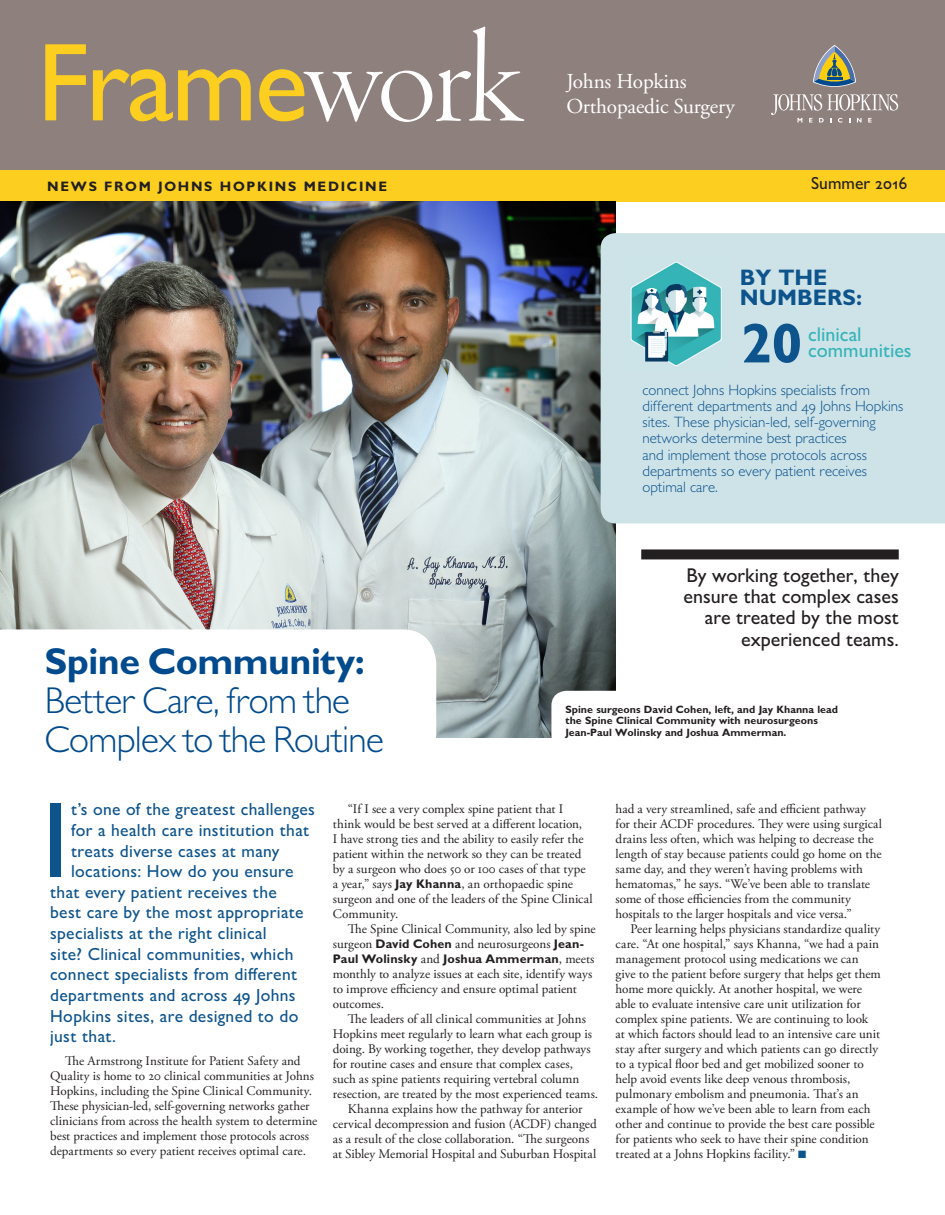
<style>
.page{position:relative;width:945px;height:1215px;background:#fff}
.page>*{position:absolute;margin:0;border:0;box-sizing:border-box;transform-origin:0 0}
.t1{font:500 111.5px "Gill Sans MT Std";letter-spacing:-.025em;color:#fcce1f}
.T10_5_drop_cap{font:500 108.25px "Gill Sans MT Std";color:#0d538c}
.Sidebar_HEAD_13{font:700 56.25px "Gill Sans MT Std";color:#0d538c}
.H32_light{font:300 37.5px/38.8px "Gill Sans MT Std";letter-spacing:-.02em;color:#004a8d}
.Sidebar_HEAD_13-2{font:700 22.5px/20px "Gill Sans MT Std";color:#0d538c}
.t2{font:21.25px/25px "Adobe Garamond Pro";letter-spacing:-.01em;color:#fff}
.Callout_16{font:500 20px/21.2px "Gill Sans MT Std";color:#231f20;text-align:right}
.Sidebar_HEAD_13-3{font:500 20px "Gill Sans MT Std";color:#34b4b7}
.T10_5_drop_cap-2{font:500 17.5px "Gill Sans MT Std";letter-spacing:.02em;color:#0d538c}
.t3{font:500 17.5px "Gill Sans MT Std";color:#231f20}
.Sidebar_HEAD_13-4{font:300 15px/16.2px "Gill Sans MT Std";color:#0d538c}
.Issue_text{font:700 13.75px "Gill Sans MT Std";letter-spacing:.125em;color:#231f20}
.T10_5_indented{font:13.12px/15px "Adobe Garamond Pro";color:#231f20}
.T10_5_indented-2{font:700 12.5px "Gill Sans MT Std";letter-spacing:.01em;color:#231f20}
.t4{font:700 10.62px/11.2px "Gill Sans MT Std";color:#231f20}
.s1{font-family:"Garamond Premr Pro Lt Disp";font-weight:400;font-size:135px;color:#fff}
.s2{font-weight:700}
.s3{font-family:"Gill Sans MT Std";font-weight:700;font-size:12.5px}
.s4{font-family:"Adobe Garamond Pro";font-weight:400;font-size:13.12px}
.s5{color:#0d538c}
</style>
<div class="page">
<div style="left:0;top:0;width:945px;height:194px;background:#8e807c"></div>
<div style="left:0;top:170px;width:945px;height:32px;background:#fcce1f"></div>
<svg style="left:771px;top:45px;width:127px;height:78px"></svg>
<div style="left:641px;top:549px;width:258px;height:10px;background:#231f20"></div>
<img style="left:0;top:202px;width:616px;height:535px">
<svg style="left:0;top:629px;width:436px;height:108px"></svg>
<div style="left:601px;top:233px;width:344px;height:290px;background:#cde3e8"></div>
<svg style="left:551px;top:691px;width:65px;height:47px"></svg>
<img style="left:624px;top:256px;width:102px;height:115px">
<p class="t1" style="left:37px;top:17px;width:488px">Frame<span class="s1">work</span></p>
<p class="t2" style="left:566px;top:70px;width:170px">Johns Hopkins<br>Orthopaedic Surgery</p>
<p class="Issue_text" style="left:47px;top:178px;width:342px">NEWS FROM JOHNS HOPKINS MEDICINE</p>
<p class="t3" style="left:811px;top:173px;width:97px">Summer 2016</p>
<p class="Sidebar_HEAD_13-2" style="left:740px;top:267px;width:124px">BY THE<br>NUMBERS:</p>
<p class="Sidebar_HEAD_13" style="left:742px;top:309px;width:62px">20</p>
<p class="Sidebar_HEAD_13-3" style="left:808px;top:322px;width:55px">clinical</p>
<p class="Sidebar_HEAD_13-3" style="left:808px;top:339px;width:105px">communities</p>
<p class="H32_light" style="left:45px;top:641px;width:341px"><span class="s2">Spine Community:<br></span>Better Care, from the<br>Complex to the Routine</p>
<p class="Sidebar_HEAD_13-4" style="left:642px;top:381px;width:262px">connect Johns Hopkins specialists from different departments and 49 Johns Hopkins sites. These physician-led, self-governing networks determine best practices<br>and implement those protocols across departments so every patient receives optimal care.</p>
<p class="Callout_16" style="left:684px;top:564px;width:217px">By working together, they ensure that complex cases are treated by the most experienced teams.</p>
<p class="t4" style="left:565px;top:704px;width:274px">Spine surgeons David Cohen, left, and Jay Khanna lead the Spine Clinical Community with neurosurgeons<br>Jean-Paul Wolinsky and Joshua Ammerman.</p>
<p class="T10_5_drop_cap" style="left:42px;top:776px;width:29px">I</p>
<p class="T10_5_drop_cap-2" style="left:71px;top:799px;width:245px">t’s one of the greatest challenges</p>
<p class="T10_5_drop_cap-2" style="left:71px;top:820px;width:240px">for a health care institution that</p>
<p class="T10_5_drop_cap-2" style="left:71px;top:840px;width:210px">treats diverse cases at many</p>
<p class="T10_5_drop_cap-2" style="left:71px;top:861px;width:224px">locations: How do you ensure</p>
<p class="T10_5_drop_cap-2" style="left:50px;top:882px;width:228px">that every patient receives the</p>
<p class="T10_5_drop_cap-2" style="left:50px;top:902px;width:255px">best care by the most appropriate</p>
<p class="T10_5_drop_cap-2" style="left:50px;top:923px;width:218px">specialists at the right clinical</p>
<p class="T10_5_drop_cap-2" style="left:50px;top:943px;width:245px">site? Clinical communities, which</p>
<p class="T10_5_drop_cap-2" style="left:50px;top:964px;width:249px">connect specialists from different</p>
<p class="T10_5_drop_cap-2" style="left:50px;top:985px;width:247px">departments and across 49 Johns</p>
<p class="T10_5_drop_cap-2" style="left:50px;top:1005px;width:250px">Hopkins sites, are designed to do</p>
<p class="T10_5_drop_cap-2" style="left:50px;top:1026px;width:67px">just that.</p>
<p class="T10_5_indented" style="left:50px;top:1054px;width:269px;text-indent:15px">The Armstrong Institute for Patient Safety and Quality is home to 20 clinical communities at Johns Hopkins, including the Spine Clinical Community.<br>These physician-led, self-governing networks gather clinicians from across the health system to determine best practices and implement those protocols across departments so every patient receives optimal care.</p>
<p class="T10_5_indented" style="left:333px;top:802px;width:261px;text-indent:15px">“If I see a very complex spine patient that I think would be best served at a different location,<br>I have strong ties and the ability to easily refer the patient within the network so they can be treated by a surgeon who does 50 or 100 cases of that type a year,” says <span class="s3">Jay Khanna</span>, an orthopaedic spine surgeon and one of the leaders of the Spine Clinical Community.</p>
<p class="T10_5_indented" style="left:333px;top:922px;width:264px;text-indent:15px">The Spine Clinical Community, also led by spine surgeon <span class="s3">David Cohen</span> and neurosurgeons <span class="s3">Jean-</span></p>
<p class="T10_5_indented-2" style="left:333px;top:951px;width:263px">Paul Wolinsky <span class="s4">and</span> Joshua Ammerman<span class="s4">, meets</span></p>
<p class="T10_5_indented" style="left:333px;top:967px;width:261px">monthly to analyze issues at each site, identify ways to improve efficiency and ensure optimal patient outcomes.</p>
<p class="T10_5_indented" style="left:333px;top:1012px;width:267px;text-indent:15px">The leaders of all clinical communities at Johns Hopkins meet regularly to learn what each group is doing. By working together, they develop pathways for routine cases and ensure that complex cases, such as spine patients requiring vertebral column resection, are treated by the most experienced teams.</p>
<p class="T10_5_indented" style="left:333px;top:1102px;width:265px;text-align:center">Khanna explains how the pathway for anterior cervical decompression and fusion (ACDF) changed as a result of the close collaboration. “The surgeons at Sibley Memorial Hospital and Suburban Hospital</p>
<p class="T10_5_indented" style="left:616px;top:802px;width:268px">had a very streamlined, safe and efficient pathway for their ACDF procedures. They were using surgical drains less often, which was helping to decrease the length of stay because patients could go home on the same day, and they weren’t having problems with hematomas,” he says. “We’ve been able to translate some of those efficiencies from the community hospitals to the larger hospitals and vice versa.”</p>
<p class="T10_5_indented" style="left:616px;top:922px;width:267px;text-indent:15px">Peer learning helps physicians standardize quality care. “At one hospital,” says Khanna, “we had a pain management protocol using medications we can give to the patient before surgery that helps get them home more quickly. At another hospital, we were able to evaluate intensive care unit utilization for complex spine patients. We are continuing to look<br>at which factors should lead to an intensive care unit stay after surgery and which patients can go directly to a typical floor bed and get mobilized sooner to help avoid events like deep venous thrombosis, pulmonary embolism and pneumonia. That’s an example of how we’ve been able to learn from each other and continue to provide the best care possible for patients who seek to have their spine condition treated at a Johns Hopkins facility.” <span class="s5">■</span></p>
</div>
